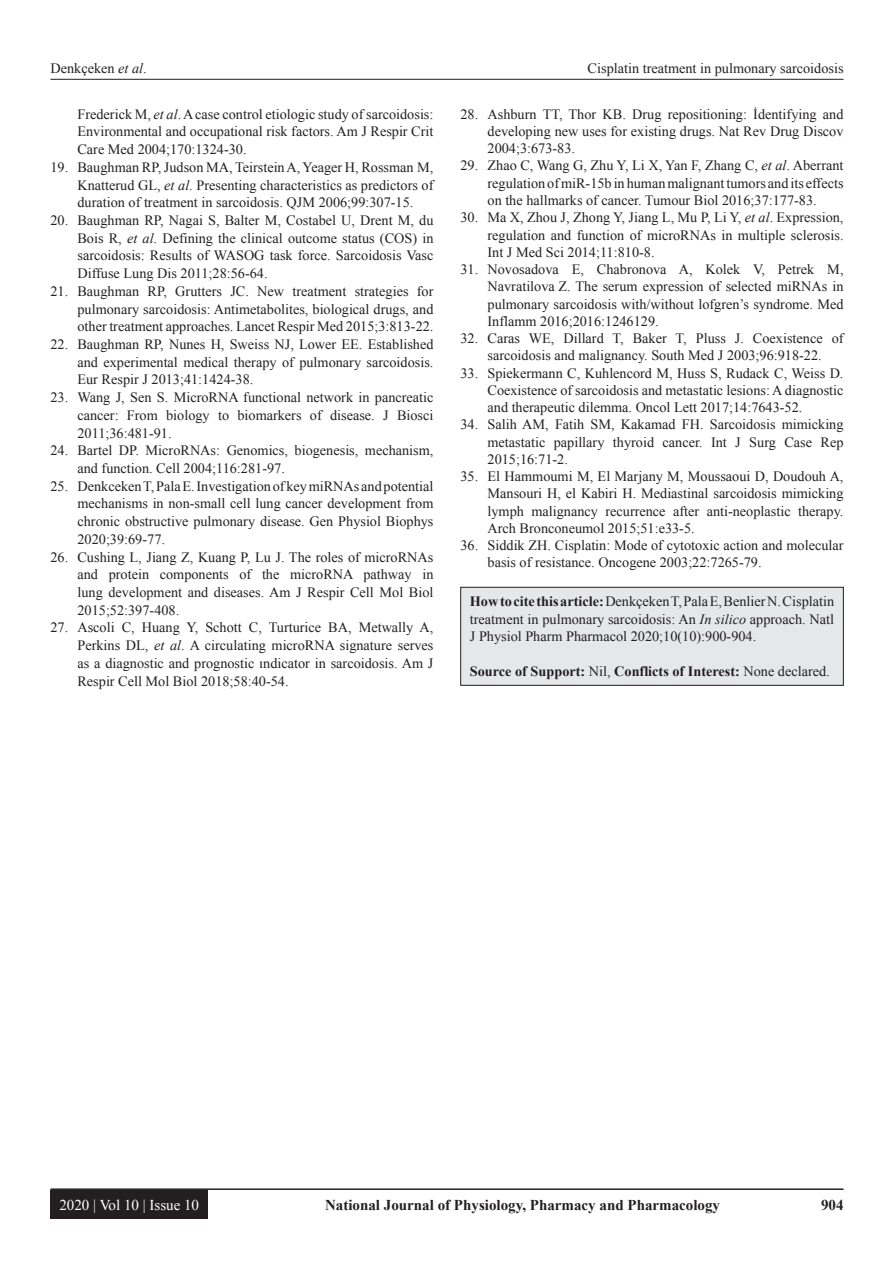
<style>
.page{position:relative;width:894px;height:1263px;background:#fff}
.page>*{position:absolute;margin:0;border:0;box-sizing:border-box;transform-origin:0 0}
.t1{font:700 15px "Times New Roman";color:#231f20}
.t2{font:15px "Times New Roman";color:#fff}
.REF{font:14.25px/17.7px "Times New Roman";color:#231f20;text-align:justify}
.HTC{font:14.25px/17.2px "Times New Roman";color:#231f20;text-align:justify}
.HTC-2{font:700 14.25px "Times New Roman";color:#231f20}
.s1{font-style:italic}
.s2{font-weight:700}
.s3{font-weight:400}
</style>
<div class="page">
<hr style="left:50px;top:79px;width:793px;height:1px;background:#231f20">
<hr style="left:50px;top:1188px;width:793px;height:1px;background:#231f20">
<div style="left:50px;top:1190px;width:158px;height:28px;background:#231f20"></div>
<div style="left:460px;top:587px;width:383px;height:98px;background:#e6e7e9"></div>
<div style="left:460px;top:587px;width:383px;height:98px;border:1px solid #231f20"></div>
<p class="REF" style="left:50px;top:59px;width:98px">Denkçeken <span class="s1">et al</span>.</p>
<p class="REF" style="left:587px;top:59px;width:257px">Cisplatin treatment in pulmonary sarcoidosis</p>
<p class="REF" style="left:77px;top:105px;width:357px">Frederick M, <span class="s1">et al</span>. A case control etiologic study of sarcoidosis:<br>Environmental and occupational risk factors. Am J Respir Crit Care Med 2004;170:1324-30.</p>
<p class="REF" style="left:77px;top:158px;width:357px;text-indent:-27px">19. Baughman RP, Judson MA, Teirstein A, Yeager H, Rossman M, Knatterud GL, <span class="s1">et al</span>. Presenting characteristics as predictors of duration of treatment in sarcoidosis. QJM 2006;99:307-15.</p>
<p class="REF" style="left:77px;top:211px;width:357px;text-indent:-27px">20. Baughman RP, Nagai S, Balter M, Costabel U, Drent M, du Bois R, <span class="s1">et al</span>. Defining the clinical outcome status (COS) in sarcoidosis: Results of WASOG task force. Sarcoidosis Vasc Diffuse Lung Dis 2011;28:56-64.</p>
<p class="REF" style="left:77px;top:282px;width:357px;text-indent:-27px">21. Baughman RP, Grutters JC. New treatment strategies for pulmonary sarcoidosis: Antimetabolites, biological drugs, and other treatment approaches. Lancet Respir Med 2015;3:813-22.</p>
<p class="REF" style="left:77px;top:335px;width:357px;text-indent:-27px">22. Baughman RP, Nunes H, Sweiss NJ, Lower EE. Established and experimental medical therapy of pulmonary sarcoidosis.<br>Eur Respir J 2013;41:1424-38.</p>
<p class="REF" style="left:77px;top:388px;width:357px;text-indent:-27px">23. Wang J, Sen S. MicroRNA functional network in pancreatic cancer: From biology to biomarkers of disease. J Biosci 2011;36:481-91.</p>
<p class="REF" style="left:77px;top:441px;width:357px;text-indent:-27px">24. Bartel DP. MicroRNAs: Genomics, biogenesis, mechanism, and function. Cell 2004;116:281-97.</p>
<p class="REF" style="left:77px;top:476px;width:357px;text-indent:-27px">25. Denkceken T, Pala E. Investigation of key miRNAs and potential mechanisms in non-small cell lung cancer development from chronic obstructive pulmonary disease. Gen Physiol Biophys 2020;39:69-77.</p>
<p class="REF" style="left:77px;top:547px;width:357px;text-indent:-27px">26. Cushing L, Jiang Z, Kuang P, Lu J. The roles of microRNAs and protein components of the microRNA pathway in lung development and diseases. Am J Respir Cell Mol Biol 2015;52:397-408.</p>
<p class="REF" style="left:77px;top:618px;width:357px;text-indent:-27px">27. Ascoli C, Huang Y, Schott C, Turturice BA, Metwally A, Perkins DL, <span class="s1">et al</span>. A circulating microRNA signature serves as a diagnostic and prognostic ındicator in sarcoidosis. Am J Respir Cell Mol Biol 2018;58:40-54.</p>
<p class="REF" style="left:487px;top:105px;width:357px;line-height:17.2px;text-indent:-27px">28. Ashburn TT, Thor KB. Drug repositioning: İdentifying and developing new uses for existing drugs. Nat Rev Drug Discov 2004;3:673-83.</p>
<p class="REF" style="left:487px;top:157px;width:357px;line-height:17.2px;text-indent:-27px">29. Zhao C, Wang G, Zhu Y, Li X, Yan F, Zhang C, <span class="s1">et al</span>. Aberrant regulation of miR-15b in human malignant tumors and its effects on the hallmarks of cancer. Tumour Biol 2016;37:177-83.</p>
<p class="REF" style="left:487px;top:208px;width:357px;line-height:17.2px;text-indent:-27px">30. Ma X, Zhou J, Zhong Y, Jiang L, Mu P, Li Y, <span class="s1">et al</span>. Expression, regulation and function of microRNAs in multiple sclerosis.<br>Int J Med Sci 2014;11:810-8.</p>
<p class="REF" style="left:487px;top:260px;width:357px;line-height:17.2px;text-indent:-27px">31. Novosadova E, Chabronova A, Kolek V, Petrek M, Navratilova Z. The serum expression of selected miRNAs in pulmonary sarcoidosis with/without lofgren’s syndrome. Med Inflamm 2016;2016:1246129.</p>
<p class="REF" style="left:460px;top:329px;width:384px;line-height:17.2px;text-align:center">32. Caras WE, Dillard T, Baker T, Pluss J. Coexistence of sarcoidosis and malignancy. South Med J 2003;96:918-22.</p>
<p class="REF" style="left:487px;top:364px;width:357px;line-height:17.2px;text-indent:-27px">33. Spiekermann C, Kuhlencord M, Huss S, Rudack C, Weiss D.<br>Coexistence of sarcoidosis and metastatic lesions: A diagnostic and therapeutic dilemma. Oncol Lett 2017;14:7643-52.</p>
<p class="REF" style="left:487px;top:415px;width:357px;line-height:17.2px;text-indent:-27px">34. Salih AM, Fatih SM, Kakamad FH. Sarcoidosis mimicking metastatic papillary thyroid cancer. Int J Surg Case Rep 2015;16:71-2.</p>
<p class="REF" style="left:487px;top:467px;width:357px;line-height:17.2px;text-indent:-27px">35. El Hammoumi M, El Marjany M, Moussaoui D, Doudouh A, Mansouri H, el Kabiri H. Mediastinal sarcoidosis mimicking lymph malignancy recurrence after anti-neoplastic therapy.<br>Arch Bronconeumol 2015;51:e33-5.</p>
<p class="REF" style="left:487px;top:536px;width:357px;line-height:17.2px;text-indent:-27px">36. Siddik ZH. Cisplatin: Mode of cytotoxic action and molecular basis of resistance. Oncogene 2003;22:7265-79.</p>
<p class="HTC" style="left:469px;top:592px;width:365px"><span class="s2">How to cite this article:</span> Denkçeken T, Pala E, Benlier N. Cisplatin treatment in pulmonary sarcoidosis: An <span class="s1">In silico</span> approach. Natl J Physiol Pharm Pharmacol 2020;10(10):900-904.</p>
<p class="HTC-2" style="left:469px;top:661px;width:361px">Source of Support: <span class="s3">Nil,</span> Conflicts of Interest: <span class="s3">None declared.</span></p>
<p class="t2" style="left:59px;top:1193px;width:141px">2020 | Vol 10 | Issue 10</p>
<p class="t1" style="left:325px;top:1194px;width:396px">National Journal of Physiology, Pharmacy and Pharmacology</p>
<p class="t1" style="left:820px;top:1194px;width:24px">904</p>
</div>
